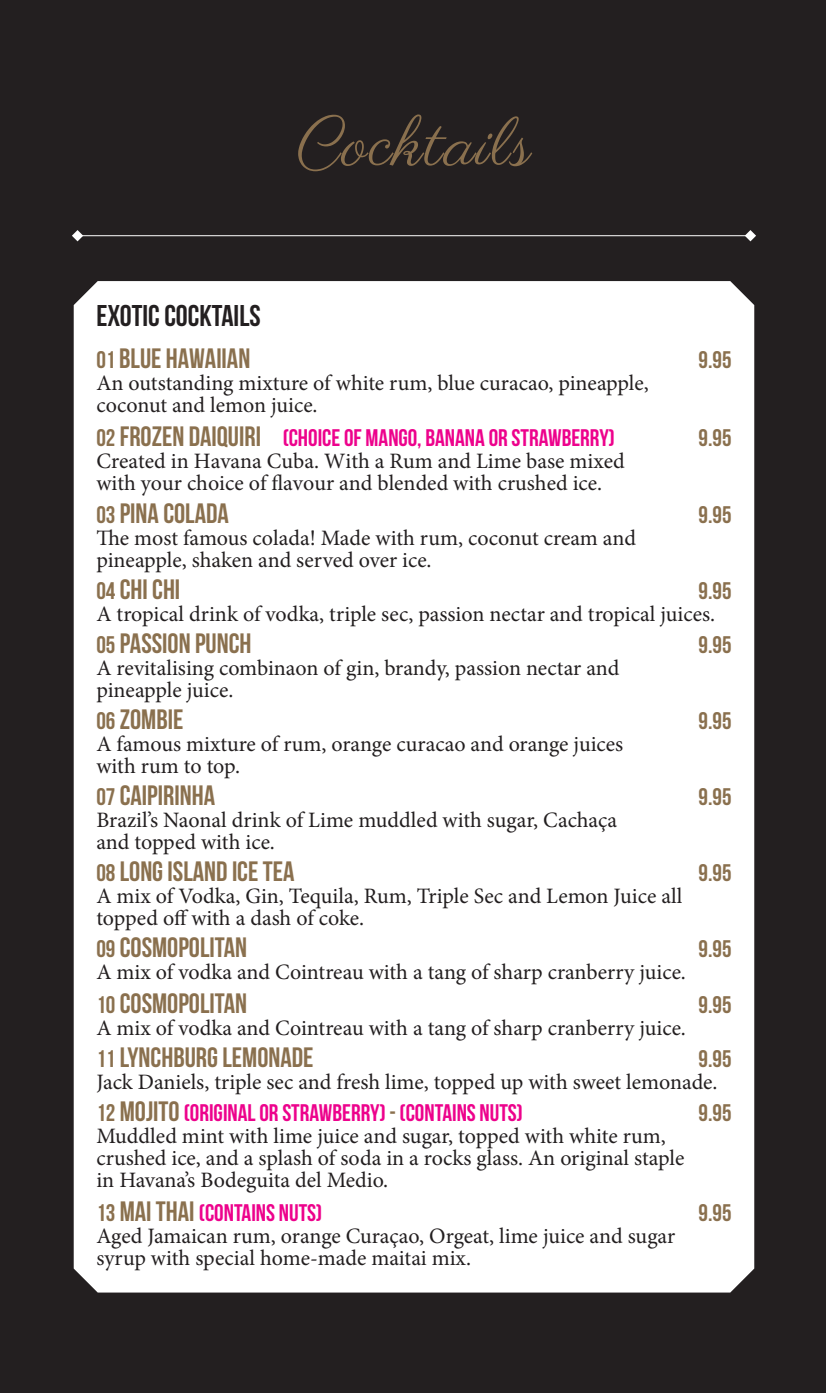
<style>
.page{position:relative;width:828px;height:1395px;background:#fff}
.page>*{position:absolute;margin:0;border:0;box-sizing:border-box;transform-origin:0 0}
.t1{font:68px "Parisienne";letter-spacing:.03em;color:#8a704e}
.t2{font:30px "Bebas Neue";color:#231f20}
.t3{font:28px "Bebas Neue";color:#8a704e}
.t4{font:24px "Bebas Neue";color:#ed028c}
.t5{font:24px "Bebas Neue";color:#8a704e}
.t6{font:22px/22px "Minion Pro";color:#231f20}
.s1{font-size:24px}
.s2{color:#8a704e}
.s3{font-size:28px;color:#8a704e}
</style>
<div class="page">
<div style="left:0;top:0;width:826px;height:1393px;background:#231f20"></div>
<div style="left:74px;top:281px;width:680px;height:1011px;background:#fff"></div>
<hr style="left:73px;top:235px;width:681px;height:1px;background:#fff">
<svg style="left:72px;top:230px;width:11px;height:11px"></svg>
<svg style="left:745px;top:230px;width:11px;height:11px"></svg>
<h1 class="t1" style="left:297px;top:102px;width:236px">Cocktails</h1>
<h2 class="t2" style="left:96px;top:299px;width:166px">EXOTIC COCKTAILS</h2>
<p class="t3" style="left:96px;top:343px;width:155px"><span class="s1">01</span> BLUE HAWAIIAN</p>
<p class="t5" style="left:698px;top:346px;width:34px">9.95</p>
<p class="t6" style="left:96px;top:372px;width:554px">An outstanding mixture of white rum, blue curacao, pineapple, coconut and lemon juice.</p>
<p class="t4" style="left:96px;top:424px;width:520px"><span class="s2">02</span> <span class="s3">FROZEN DAIQUIRI</span> (CHOICE OF MANGO, BANANA OR STRAWBERRY)</p>
<p class="t5" style="left:698px;top:424px;width:34px">9.95</p>
<p class="t6" style="left:96px;top:449px;width:530px">Created in Havana Cuba. With a Rum and Lime base mixed with your choice of flavour and blended with crushed ice.</p>
<p class="t3" style="left:96px;top:498px;width:134px"><span class="s1">03</span> PINA COLADA</p>
<p class="t5" style="left:698px;top:502px;width:34px">9.95</p>
<p class="t6" style="left:96px;top:527px;width:541px">The most famous colada! Made with rum, coconut cream and pineapple, shaken and served over ice.</p>
<p class="t3" style="left:96px;top:574px;width:85px"><span class="s1">04</span> CHI CHI</p>
<p class="t5" style="left:698px;top:578px;width:34px">9.95</p>
<p class="t6" style="left:96px;top:603px;width:620px">A tropical drink of vodka, triple sec, passion nectar and tropical juices.</p>
<p class="t3" style="left:96px;top:628px;width:157px"><span class="s1">05</span> PASSION PUNCH</p>
<p class="t5" style="left:698px;top:632px;width:34px">9.95</p>
<p class="t6" style="left:96px;top:657px;width:524px">A revitalising combinaon of gin, brandy, passion nectar and pineapple juice.</p>
<p class="t3" style="left:96px;top:704px;width:88px"><span class="s1">06</span> ZOMBIE</p>
<p class="t5" style="left:698px;top:708px;width:34px">9.95</p>
<p class="t6" style="left:96px;top:733px;width:528px">A famous mixture of rum, orange curacao and orange juices with rum to top.</p>
<p class="t3" style="left:96px;top:780px;width:120px"><span class="s1">07</span> CAIPIRINHA</p>
<p class="t5" style="left:698px;top:784px;width:34px">9.95</p>
<p class="t6" style="left:96px;top:809px;width:522px">Brazil’s Naonal drink of Lime muddled with sugar, Cachaça and topped with ice.</p>
<p class="t3" style="left:96px;top:856px;width:199px"><span class="s1">08</span> LONG ISLAND ICE TEA</p>
<p class="t5" style="left:698px;top:860px;width:34px">9.95</p>
<p class="t6" style="left:96px;top:885px;width:587px">A mix of Vodka, Gin, Tequila, Rum, Triple Sec and Lemon Juice all topped off with a dash of coke.</p>
<p class="t3" style="left:96px;top:932px;width:152px"><span class="s1">09</span> COSMOPOLITAN</p>
<p class="t5" style="left:698px;top:936px;width:34px">9.95</p>
<p class="t6" style="left:96px;top:961px;width:591px">A mix of vodka and Cointreau with a tang of sharp cranberry juice.</p>
<p class="t3" style="left:96px;top:988px;width:152px"><span class="s1">10</span> COSMOPOLITAN</p>
<p class="t5" style="left:698px;top:991px;width:34px">9.95</p>
<p class="t6" style="left:96px;top:1017px;width:591px">A mix of vodka and Cointreau with a tang of sharp cranberry juice.</p>
<p class="t3" style="left:96px;top:1042px;width:219px"><span class="s1">11</span> LYNCHBURG LEMONADE</p>
<p class="t5" style="left:698px;top:1045px;width:34px">9.95</p>
<p class="t6" style="left:96px;top:1071px;width:622px">Jack Daniels, triple sec and fresh lime, topped up with sweet lemonade.</p>
<p class="t4" style="left:96px;top:1099px;width:428px"><span class="s2">12</span> <span class="s3">MOJITO</span> (ORIGINAL OR STRAWBERRY) <span class="s2">-</span> (CONTAINS NUTS)</p>
<p class="t5" style="left:698px;top:1099px;width:34px">9.95</p>
<p class="t6" style="left:96px;top:1125px;width:589px">Muddled mint with lime juice and sugar, topped with white rum, crushed ice, and a splash of soda in a rocks glass. An original staple in Havana’s Bodeguita del Medio.</p>
<p class="t4" style="left:96px;top:1199px;width:227px"><span class="s2">13</span> <span class="s3">MAI THAI</span> (CONTAINS NUTS)</p>
<p class="t5" style="left:698px;top:1199px;width:34px">9.95</p>
<p class="t6" style="left:96px;top:1224px;width:580px">Aged Jamaican rum, orange Curaçao, Orgeat, lime juice and sugar syrup with special home-made maitai mix.</p>
</div>
